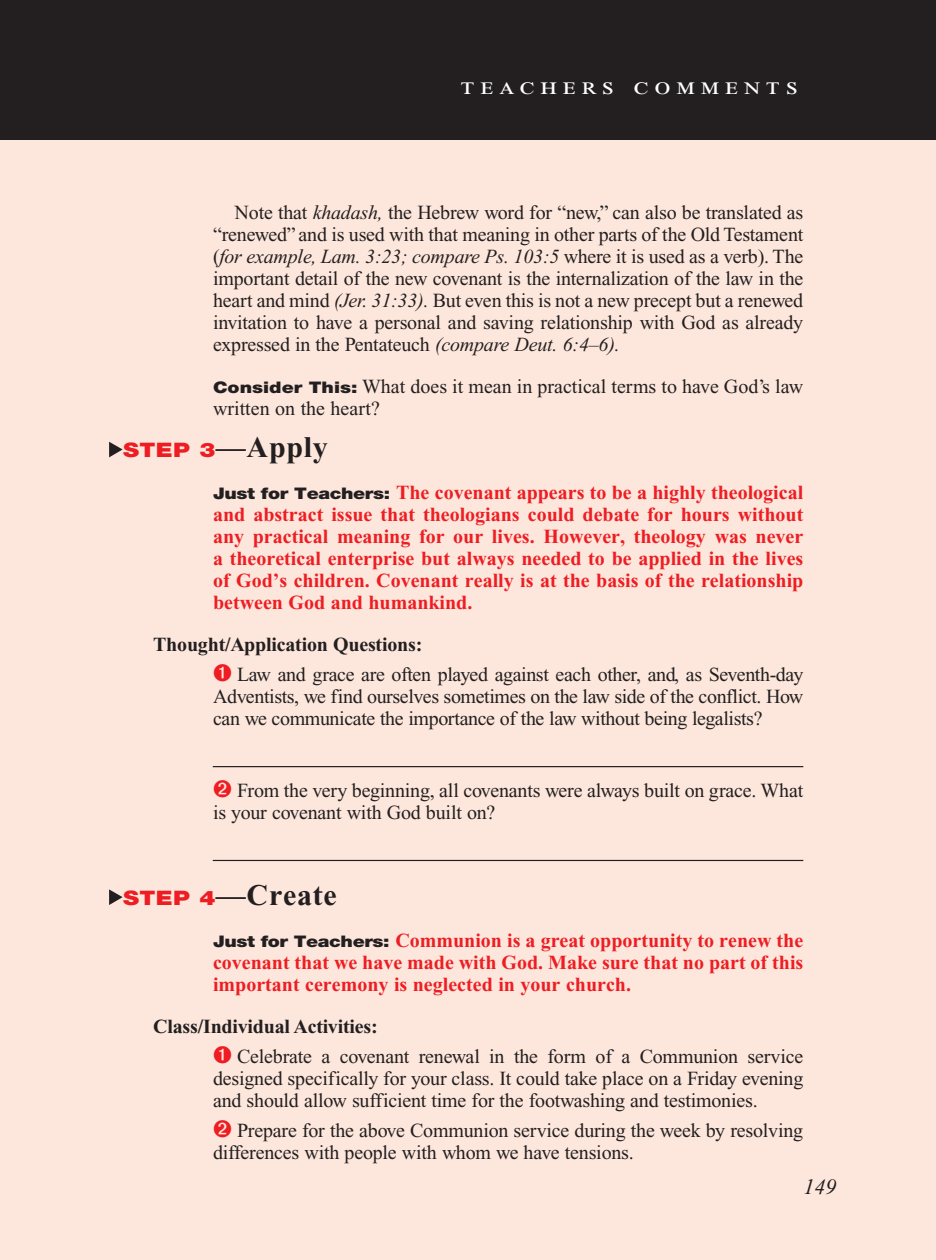
<style>
.page{position:relative;width:936px;height:1260px;background:#fff}
.page>*{position:absolute;margin:0;border:0;box-sizing:border-box;transform-origin:0 0}
.T_Aim_bodyXindent{font:700 30px "Times New Roman PS Std";letter-spacing:.025em;color:#231f20}
.Teachers_Comments_He{font:24px "Times New Roman PS Std";letter-spacing:.2em;color:#fff;scale:1.2 1}
.PageNumbers{font:italic 22px "Times New Roman PS Std";color:#231f20}
.Bulleted_Points1{font:20px/22px "Times New Roman PS Std";letter-spacing:-.01em;color:#231f20;text-align:justify}
.Objectives_Body_Text{font:20px/22px "Times New Roman PS Std";letter-spacing:-.01em;color:#231f20;text-align:justify}
.Objectives_Body_Text-2{font:700 20px/22px "Times New Roman PS Std";color:#ee1d23;text-align:justify}
.Roman_Numeral_Sub_He{font:700 20px "Times New Roman PS Std";letter-spacing:-.01em;color:#231f20}
.s1{font-style:italic}
.s2{font-family:"Helvetica Neue LT Std";font-weight:900;font-size:16px}
.s3{font-family:"Helvetica Neue LT Std";font-weight:900;font-size:20px;color:#ee1d23}
.s4{font-family:"Helvetica Neue LT Std";font-weight:900;font-size:16px;color:#231f20}
</style>
<div class="page">
<div style="left:0;top:134px;width:936px;height:1126px;background:#fde7dc"></div>
<hr style="left:213px;top:766px;width:590px;height:1px;background:#231f20">
<hr style="left:213px;top:860px;width:590px;height:1px;background:#231f20">
<svg style="left:109px;top:442px;width:14px;height:15px"></svg>
<svg style="left:109px;top:889px;width:14px;height:16px"></svg>
<div style="left:0;top:0;width:936px;height:140px;background:#231f20"></div>
<p class="Teachers_Comments_He" style="left:461px;top:73px;width:283px">teachers comments</p>
<p class="Objectives_Body_Text" style="left:213px;top:202px;width:592px;text-indent:22px">Note that <span class="s1">khadash,</span> the Hebrew word for “new,” can also be translated as “renewed” and is used with that meaning in other parts of the Old Testament (<span class="s1">for example, Lam. 3:23; compare Ps. 103:5</span> where it is used as a verb). The important detail of the new covenant is the internalization of the law in the heart and mind <span class="s1">(Jer. 31:33).</span> But even this is not a new precept but a renewed invitation to have a personal and saving relationship with God as already expressed in the Pentateuch <span class="s1">(compare Deut. 6:4–6).</span></p>
<p class="Objectives_Body_Text" style="left:213px;top:376px;width:592px"><span class="s2">Consider This:</span> What does it mean in practical terms to have God’s law written on the heart?</p>
<p class="T_Aim_bodyXindent" style="left:123px;top:431px;width:206px"><span class="s3">STEP 3</span>—Apply</p>
<p class="Objectives_Body_Text-2" style="left:213px;top:482px;width:592px"><span class="s4">Just for Teachers:</span> The covenant appears to be a highly theological and abstract issue that theologians could debate for hours without any practical meaning for our lives. However, theology was never a theoretical enterprise but always needed to be applied in the lives of God’s children. Covenant really is at the basis of the relationship between God and humankind.</p>
<p class="Roman_Numeral_Sub_He" style="left:153px;top:634px;width:271px">Thought/Application Questions:</p>
<p class="Bulleted_Points1" style="left:213px;top:664px;width:592px;text-indent:24px">Law and grace are often played against each other, and, as Seventh-day Adventists, we find ourselves sometimes on the law side of the conflict. How can we communicate the importance of the law without being legalists?</p>
<p class="Bulleted_Points1" style="left:213px;top:780px;width:592px;text-indent:24px">From the very beginning, all covenants were always built on grace. What is your covenant with God built on?</p>
<p class="T_Aim_bodyXindent" style="left:123px;top:878px;width:215px"><span class="s3">STEP 4</span>—Create</p>
<p class="Objectives_Body_Text-2" style="left:213px;top:929px;width:592px"><span class="s4">Just for Teachers:</span> Communion is a great opportunity to renew the covenant that we have made with God. Make sure that no part of this important ceremony is neglected in your church.</p>
<p class="Roman_Numeral_Sub_He" style="left:153px;top:1015px;width:226px">Class/Individual Activities:</p>
<p class="Bulleted_Points1" style="left:213px;top:1045px;width:592px;text-indent:24px">Celebrate a covenant renewal in the form of a Communion service designed specifically for your class. It could take place on a Friday evening and should allow sufficient time for the footwashing and testimonies.</p>
<p class="Bulleted_Points1" style="left:213px;top:1119px;width:592px;text-indent:24px">Prepare for the above Communion service during the week by resolving differences with people with whom we have tensions.</p>
<p class="PageNumbers" style="left:804px;top:1175px;width:34px">149</p>
</div>
